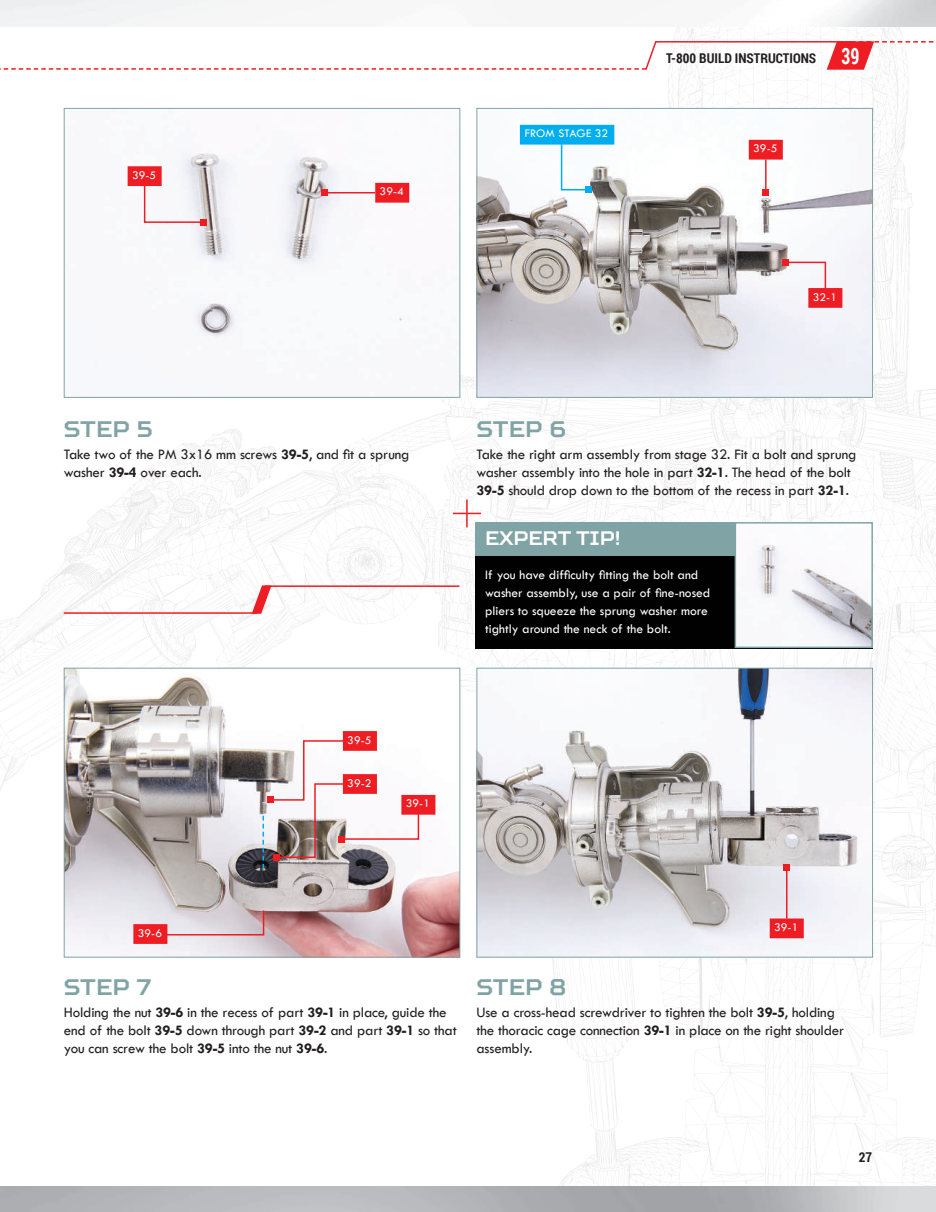
<style>
.page{position:relative;width:936px;height:1212px;background:#fff}
.page>*{position:absolute;margin:0;border:0;box-sizing:border-box;transform-origin:0 0}
.t1{font:700 22.5px "Squares";color:#80a4a5}
.t2{font:700 19.5px "Squares";letter-spacing:-.01em;color:#fff}
.t3{font:15px/18px "Tw Cen";letter-spacing:-.01em;color:#231f20}
.t4{font:13.5px/18px "Tw Cen";color:#fff}
.t5{font:700 13.5px "Roboto Condensed";color:#231f20}
.t6{font:12px "Tw Cen";letter-spacing:.01em;color:#fff}
.s1{font-size:22.5px;color:#fff}
.s2{font-weight:700}
</style>
<div class="page">
<img style="left:0;top:26px;width:935px;height:1160px">
<div style="left:475px;top:522px;width:397px;height:126px;background:#010101"></div>
<div style="left:475px;top:522px;width:397px;height:34px;background:#80a4a5"></div>
<img style="left:66px;top:110px;width:392px;height:286px">
<div style="left:64px;top:108px;width:396px;height:290px;border:1px solid #80a4a5"></div>
<img style="left:478px;top:110px;width:392px;height:286px">
<div style="left:476px;top:108px;width:396px;height:290px;border:1px solid #80a4a5"></div>
<img style="left:478px;top:670px;width:392px;height:285px">
<div style="left:476px;top:668px;width:396px;height:289px;border:1px solid #80a4a5"></div>
<img style="left:66px;top:670px;width:392px;height:285px">
<div style="left:64px;top:668px;width:396px;height:289px;border:1px solid #80a4a5"></div>
<svg style="left:252px;top:585px;width:19px;height:29px"></svg>
<hr style="left:64px;top:612px;width:193px;height:2px;background:#ee1d23">
<hr style="left:265px;top:585px;width:194px;height:2px;background:#ee1d23">
<img style="left:737px;top:525px;width:132px;height:120px">
<div style="left:734px;top:522px;width:138px;height:126px;border:2px solid #80a4a5"></div>
<svg style="left:375px;top:183px;width:34px;height:20px"></svg>
<svg style="left:128px;top:166px;width:79px;height:59px"></svg>
<hr style="left:325px;top:192px;width:50px;height:1px;background:#ee1d23">
<svg style="left:322px;top:190px;width:6px;height:6px"></svg>
<svg style="left:748px;top:140px;width:34px;height:20px"></svg>
<hr style="left:765px;top:160px;width:1px;height:33px;background:#ee1d23">
<svg style="left:762px;top:190px;width:6px;height:6px"></svg>
<svg style="left:782px;top:259px;width:60px;height:49px"></svg>
<svg style="left:520px;top:125px;width:94px;height:68px"></svg>
<svg style="left:133px;top:909px;width:132px;height:35px;background:#dfb4ba"></svg>
<svg style="left:769px;top:918px;width:34px;height:20px"></svg>
<hr style="left:786px;top:867px;width:1px;height:51px;background:#ee1d23">
<svg style="left:783px;top:864px;width:6px;height:6px"></svg>
<svg style="left:453px;top:499px;width:28px;height:28px"></svg>
<svg style="left:262px;top:731px;width:173px;height:137px"></svg>
<svg style="left:0;top:40px;width:935px;height:31px"></svg>
<p class="t6" style="left:132px;top:168px;width:26px">39-5</p>
<p class="t6" style="left:379px;top:184px;width:26px">39-4</p>
<p class="t6" style="left:524px;top:126px;width:85px">FROM STAGE 32</p>
<p class="t5" style="left:666px;top:49px;width:195px">T-800 BUILD INSTRUCTIONS <span class="s1">39</span></p>
<p class="t6" style="left:753px;top:141px;width:26px">39-5</p>
<p class="t6" style="left:812px;top:290px;width:26px">32-1</p>
<h1 class="t1" style="left:64px;top:416px;width:90px">STEP 5</h1>
<p class="t3" style="left:64px;top:446px;width:347px">Take two of the PM 3x16 mm screws <span class="s2">39-5</span>, and fit a sprung washer <span class="s2">39-4</span> over each.</p>
<p class="t6" style="left:347px;top:732px;width:26px">39-5</p>
<p class="t6" style="left:347px;top:776px;width:26px">39-2</p>
<p class="t6" style="left:406px;top:796px;width:26px">39-1</p>
<h1 class="t1" style="left:476px;top:416px;width:91px">STEP 6</h1>
<p class="t3" style="left:476px;top:446px;width:381px">Take the right arm assembly from stage 32. Fit a bolt and sprung washer assembly into the hole in part <span class="s2">32-1</span>. The head of the bolt<br><span class="s2">39-5</span> should drop down to the bottom of the recess in part <span class="s2">32-1</span>.</p>
<h2 class="t2" style="left:485px;top:526px;width:137px">EXPERT TIP!</h2>
<p class="t4" style="left:485px;top:566px;width:227px">If you have difficulty fitting the bolt and washer assembly, use a pair of fine-nosed pliers to squeeze the sprung washer more tightly around the neck of the bolt.</p>
<p class="t6" style="left:138px;top:926px;width:26px">39-6</p>
<h1 class="t1" style="left:64px;top:974px;width:89px">STEP 7</h1>
<p class="t3" style="left:64px;top:1004px;width:394px">Holding the nut <span class="s2">39-6</span> in the recess of part <span class="s2">39-1</span> in place, guide the end of the bolt <span class="s2">39-5</span> down through part <span class="s2">39-2</span> and part <span class="s2">39-1</span> so that you can screw the bolt <span class="s2">39-5</span> into the nut <span class="s2">39-6</span>.</p>
<p class="t6" style="left:774px;top:920px;width:26px">39-1</p>
<h1 class="t1" style="left:476px;top:974px;width:91px">STEP 8</h1>
<p class="t3" style="left:476px;top:1004px;width:369px">Use a cross-head screwdriver to tighten the bolt <span class="s2">39-5</span>, holding the thoracic cage connection <span class="s2">39-1</span> in place on the right shoulder assembly.</p>
<p class="t5" style="left:858px;top:1148px;width:15px">27</p>
</div>
